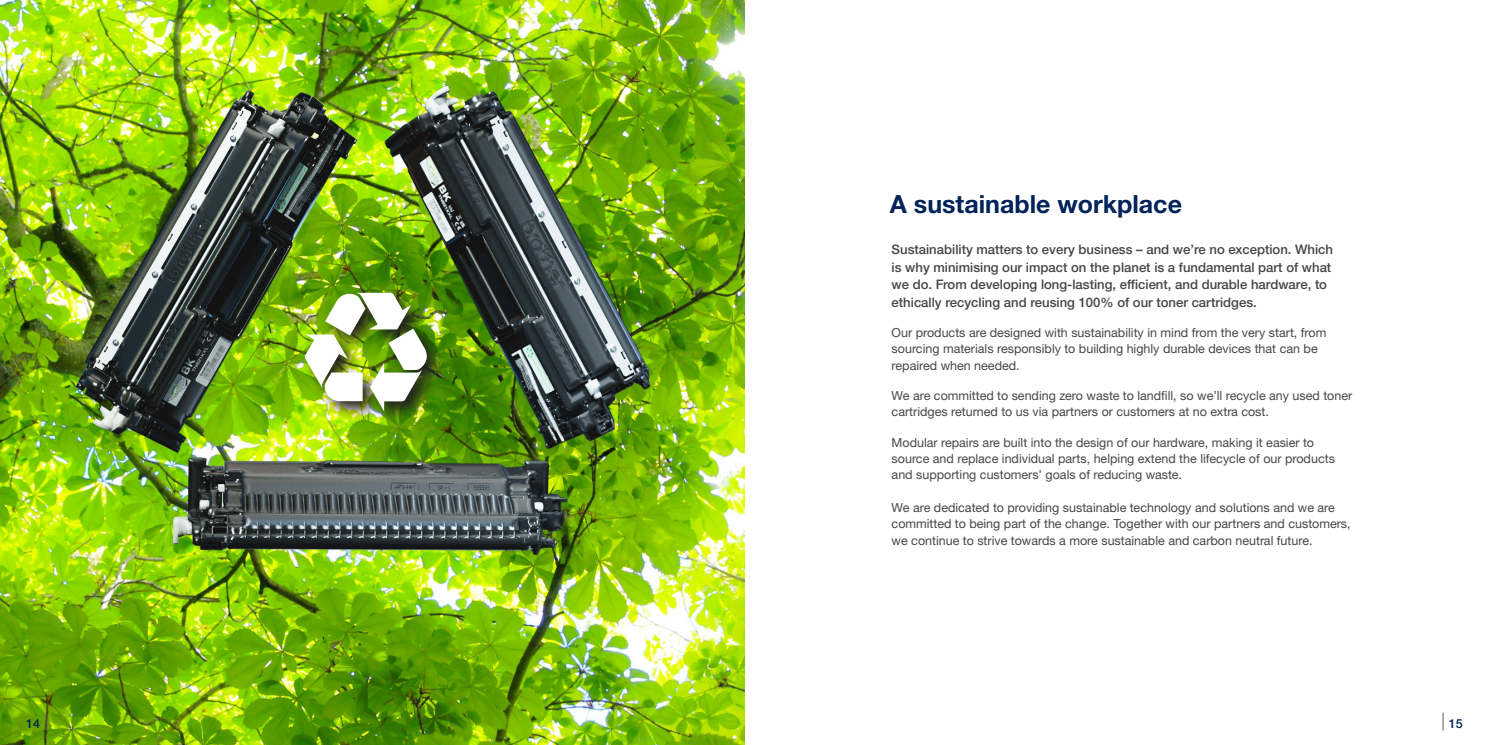
<style>
.page{position:relative;width:1489px;height:745px;background:#fff}
.page>*{position:absolute;margin:0;border:0;box-sizing:border-box;transform-origin:0 0}
.t1{font:700 25px "Helvetica Neue LTW1 G";color:#002359}
.t2{font:500 13.12px/17.5px "Helvetica Neue LTW1 G";color:#454647}
.t3{font:12.5px/16.2px "Helvetica Neue LTW1 G";color:#454647}
.t4{font:500 12.5px "Helvetica Neue LTW1 G";color:#002359}
</style>
<div class="page">
<img style="left:0;top:0;width:744px;height:744px">
<svg style="left:46px;top:712px;width:1px;height:18px"></svg>
<svg style="left:1442px;top:712px;width:1px;height:18px"></svg>
<div style="left:301px;top:288px;width:145px;height:140px;background:#231f20;opacity:.95"></div>
<img style="left:304px;top:290px;width:126px;height:121px">
<p class="t1" style="left:889px;top:188px;width:294px">A sustainable workplace</p>
<p class="t2" style="left:891px;top:240px;width:443px">Sustainability matters to every business – and we’re no exception. Which is why minimising our impact on the planet is a fundamental part of what we do. From developing long-lasting, efficient, and durable hardware, to ethically recycling and reusing 100% of our toner cartridges.</p>
<p class="t3" style="left:891px;top:324px;width:436px">Our products are designed with sustainability in mind from the very start, from sourcing materials responsibly to building highly durable devices that can be repaired when needed.</p>
<p class="t3" style="left:891px;top:387px;width:462px">We are committed to sending zero waste to landfill, so we’ll recycle any used toner cartridges returned to us via partners or customers at no extra cost.</p>
<p class="t3" style="left:891px;top:434px;width:445px">Modular repairs are built into the design of our hardware, making it easier to source and replace individual parts, helping extend the lifecycle of our products and supporting customers’ goals of reducing waste.</p>
<p class="t3" style="left:891px;top:499px;width:460px">We are dedicated to providing sustainable technology and solutions and we are committed to being part of the change. Together with our partners and customers, we continue to strive towards a more sustainable and carbon neutral future.</p>
<p class="t4" style="left:26px;top:715px;width:15px">14</p>
<p class="t4" style="left:1448px;top:715px;width:15px">15</p>
</div>
